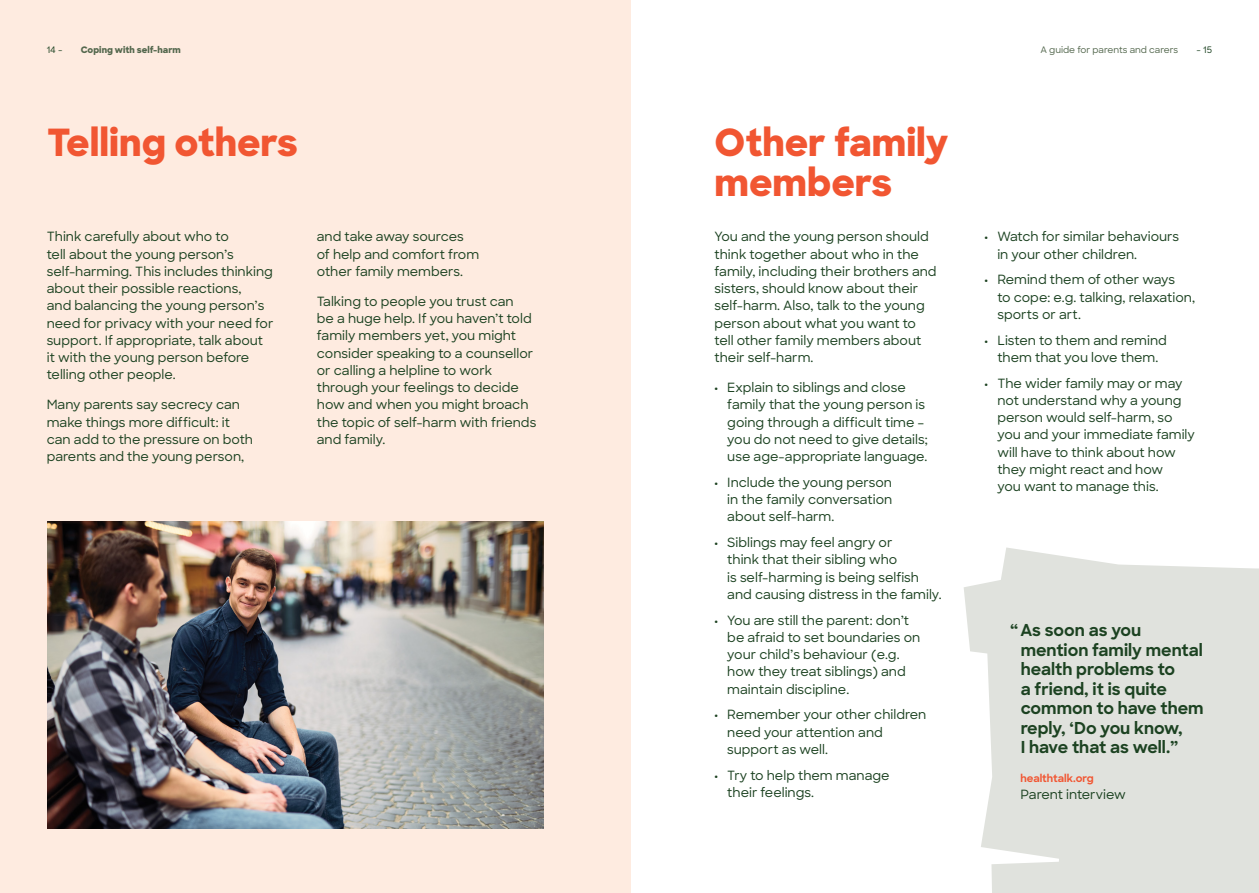
<style>
.page{position:relative;width:1259px;height:893px;background:#fff}
.page>*{position:absolute;margin:0;border:0;box-sizing:border-box;transform-origin:0 0}
.t1{font:800 37.5px/40.5px "Sharp Sans";color:#f15632}
.t2{font:700 16.5px/19.5px "Sharp Sans";color:#1c4221}
.t3{font:500 12.75px/17.2px "Sharp Sans";color:#1c4221}
.t4{font:700 10.5px "Sharp Sans";color:#f15632}
.t5{font:500 9px "Sharp Sans";color:#53674d}
.t6{font:800 9px "Sharp Sans";color:#53674d}
.t7{font:500 9px "Sharp Sans";color:#1c4221}
.s1{font-weight:800}
</style>
<div class="page">
<div style="left:0;top:0;width:630px;height:893px;background:#feebe0"></div>
<img style="left:48px;top:522px;width:496px;height:306px">
<svg style="left:964px;top:547px;width:295px;height:346px;background:#e3e5e1"></svg>
<p class="t7" style="left:47px;top:43px;width:17px">14 -</p>
<p class="t6" style="left:81px;top:43px;width:101px">Coping with self-harm</p>
<p class="t5" style="left:1040px;top:43px;width:139px">A guide for parents and carers</p>
<p class="t7" style="left:1196px;top:43px;width:17px">- 15</p>
<h1 class="t1" style="left:47px;top:120px;width:253px">Telling others</h1>
<h1 class="t1" style="left:714px;top:120px;width:235px">Other family members</h1>
<p class="t3" style="left:47px;top:227px;width:228px">Think carefully about who to<br>tell about the young person’s self-harming. This includes thinking about their possible reactions,<br>and balancing the young person’s need for privacy with your need for support. If appropriate, talk about it with the young person before telling other people.</p>
<p class="t3" style="left:47px;top:395px;width:208px">Many parents say secrecy can make things more difficult: it can add to the pressure on both parents and the young person,</p>
<p class="t3" style="left:317px;top:227px;width:164px">and take away sources of help and comfort from other family members.</p>
<p class="t3" style="left:317px;top:292px;width:221px">Talking to people you trust can<br>be a huge help. If you haven’t told family members yet, you might consider speaking to a counsellor or calling a helpline to work through your feelings to decide how and when you might broach the topic of self-harm with friends and family.</p>
<p class="t3" style="left:714px;top:227px;width:224px">You and the young person should think together about who in the family, including their brothers and sisters, should know about their self-harm. Also, talk to the young person about what you want to tell other family members about their self-harm.</p>
<p class="t3" style="left:727px;top:378px;width:202px;text-indent:-13px"><span class="s1">·</span> Explain to siblings and close family that the young person is going through a difficult time – you do not need to give details; use age-appropriate language.</p>
<p class="t3" style="left:727px;top:473px;width:167px;text-align:justify;text-indent:-13px"><span class="s1">·</span> Include the young person in the family conversation about self-harm.</p>
<p class="t3" style="left:727px;top:533px;width:216px;text-indent:-13px"><span class="s1">·</span> Siblings may feel angry or<br>think that their sibling who<br>is self-harming is being selfish and causing distress in the family.</p>
<p class="t3" style="left:727px;top:611px;width:194px;text-indent:-13px"><span class="s1">·</span> You are still the parent: don’t be afraid to set boundaries on your child’s behaviour (e.g. how they treat siblings) and maintain discipline.</p>
<p class="t3" style="left:727px;top:705px;width:201px;text-indent:-13px"><span class="s1">·</span> Remember your other children need your attention and support as well.</p>
<p class="t3" style="left:727px;top:766px;width:164px;text-indent:-13px"><span class="s1">·</span> Try to help them manage their feelings.</p>
<p class="t3" style="left:997px;top:227px;width:183px;text-indent:-13px"><span class="s1">·</span> Watch for similar behaviours in your other children.</p>
<p class="t3" style="left:997px;top:270px;width:199px;text-indent:-13px"><span class="s1">·</span> Remind them of other ways<br>to cope: e.g. talking, relaxation, sports or art.</p>
<p class="t3" style="left:984px;top:331px;width:184px;text-align:center"><span class="s1">·</span> Listen to them and remind them that you love them.</p>
<p class="t3" style="left:997px;top:374px;width:199px;text-indent:-13px"><span class="s1">·</span> The wider family may or may not understand why a young person would self-harm, so you and your immediate family will have to think about how they might react and how<br>you want to manage this.</p>
<p class="t2" style="left:1020px;top:620px;width:184px;text-indent:-10px">“As soon as you mention family mental health problems to<br>a friend, it is quite common to have them reply, ‘Do you know,<br>I have that as well.”</p>
<p class="t4" style="left:1020px;top:771px;width:75px">healthtalk.org</p>
<p class="t3" style="left:1020px;top:786px;width:107px">Parent interview</p>
</div>
